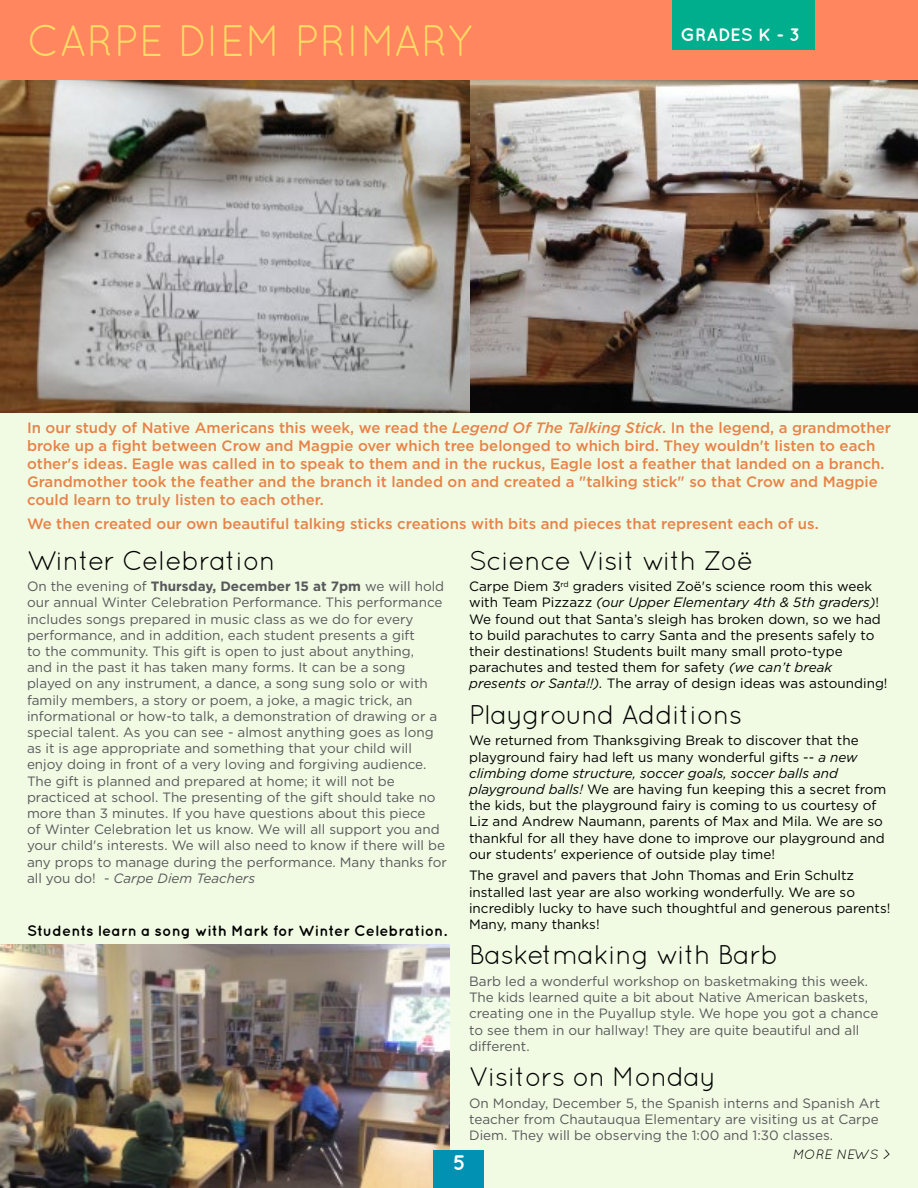
<style>
.page{position:relative;width:918px;height:1188px;background:#fff}
.page>*{position:absolute;margin:0;border:0;box-sizing:border-box;transform-origin:0 0}
.t1{font:44.1px "Quicksand";letter-spacing:.015em;color:#ffda64;scale:.95 1}
.t2{font:27px "Quicksand";letter-spacing:-.02em;color:#000}
.t3{font:700 21px "Quicksand";color:#fff}
.t4{font:700 18px "Quicksand";color:#fff}
.t5{font:500 15px/18px "Gotham";color:#e88247}
.t6{font:700 15px "Quicksand";letter-spacing:.005em;color:#000}
.t7{font:13.5px/16.2px "Gotham";color:#58595b}
.t8{font:13.5px/16.2px "Gotham";color:#000}
.t9{font:italic 13.5px "Quicksand";color:#000}
.s1{font-style:italic}
.s2{font-weight:700}
</style>
<div class="page">
<div style="left:0;top:80px;width:918px;height:1108px;background:#f1fbe3"></div>
<img style="left:0;top:944px;width:450px;height:244px">
<div style="left:0;top:0;width:918px;height:80px;background:#ff865e"></div>
<div style="left:672px;top:0;width:143px;height:50px;background:#00ae8d"></div>
<div style="left:434px;top:1151px;width:50px;height:37px;background:#0091b3"></div>
<img style="left:0;top:81px;width:918px;height:332px">
<h1 class="t1" style="left:27px;top:16px;width:471px">CARPE DIEM PRIMARY</h1>
<h3 class="t4" style="left:681px;top:23px;width:121px">GRADES K - 3</h3>
<p class="t5" style="left:27px;top:419px;width:865px">In our study of Native Americans this week, we read the <span class="s1">Legend Of The Talking Stick</span>. In the legend, a grandmother broke up a fight between Crow and Magpie over which tree belonged to which bird. They wouldn't listen to each other's ideas. Eagle was called in to speak to them and in the ruckus, Eagle lost a feather that landed on a branch.<br>Grandmother took the feather and the branch it landed on and created a "talking stick" so that Crow and Magpie could learn to truly listen to each other.</p>
<p class="t5" style="left:27px;top:514px;width:793px">We then created our own beautiful talking sticks creations with bits and pieces that represent each of us.</p>
<h2 class="t2" style="left:27px;top:545px;width:250px">Winter Celebration</h2>
<p class="t7" style="left:27px;top:578px;width:421px">On the evening of <span class="s2">Thursday, December 15 at 7pm</span> we will hold our annual Winter Celebration Performance. This performance includes songs prepared in music class as we do for every performance, and in addition, each student presents a gift<br>to the community. This gift is open to just about anything,<br>and in the past it has taken many forms. It can be a song played on any instrument, a dance, a song sung solo or with family members, a story or poem, a joke, a magic trick, an informational or how-to talk, a demonstration of drawing or a special talent. As you can see - almost anything goes as long as it is age appropriate and something that your child will enjoy doing in front of a very loving and forgiving audience.<br>The gift is planned and prepared at home; it will not be practiced at school. The presenting of the gift should take no more than 3 minutes. If you have questions about this piece<br>of Winter Celebration let us know. We will all support you and your child's interests. We will also need to know if there will be any props to manage during the performance. Many thanks for all you do! - <span class="s1">Carpe Diem Teachers</span></p>
<p class="t6" style="left:27px;top:922px;width:422px">Students learn a song with Mark for Winter Celebration.</p>
<h2 class="t2" style="left:469px;top:545px;width:285px">Science Visit with Zoë</h2>
<p class="t8" style="left:469px;top:578px;width:420px">Carpe Diem 3<sup>rd</sup> graders visited Zoë's science room this week with Team Pizzazz <span class="s1">(our Upper Elementary 4th &amp; 5th graders)</span>!<br>We found out that Santa’s sleigh has broken down, so we had to build parachutes to carry Santa and the presents safely to their destinations! Students built many small proto-type parachutes and tested them for safety <span class="s1">(we can’t break presents or Santa!!).</span> The array of design ideas was astounding!</p>
<h2 class="t2" style="left:469px;top:699px;width:275px">Playground Additions</h2>
<p class="t8" style="left:469px;top:732px;width:419px">We returned from Thanksgiving Break to discover that the playground fairy had left us many wonderful gifts -- <span class="s1">a new climbing dome structure, soccer goals, soccer balls and playground balls!</span> We are having fun keeping this a secret from the kids, but the playground fairy is coming to us courtesy of Liz and Andrew Naumann, parents of Max and Mila. We are so thankful for all they have done to improve our playground and our students' experience of outside play time!</p>
<p class="t8" style="left:469px;top:867px;width:423px">The gravel and pavers that John Thomas and Erin Schultz installed last year are also working wonderfully. We are so incredibly lucky to have such thoughtful and generous parents!<br>Many, many thanks!</p>
<h2 class="t2" style="left:469px;top:939px;width:311px">Basketmaking with Barb</h2>
<p class="t7" style="left:469px;top:973px;width:411px">Barb led a wonderful workshop on basketmaking this week.<br>The kids learned quite a bit about Native American baskets, creating one in the Puyallup style. We hope you got a chance to see them in our hallway! They are quite beautiful and all different.</p>
<h2 class="t2" style="left:469px;top:1061px;width:249px">Visitors on Monday</h2>
<p class="t7" style="left:469px;top:1095px;width:413px;text-align:justify">On Monday, December 5, the Spanish interns and Spanish Art teacher from Chautauqua Elementary are visiting us at Carpe Diem. They will be observing the 1:00 and 1:30 classes.</p>
<h3 class="t3" style="left:453px;top:1150px;width:14px">5</h3>
<p class="t9" style="left:792px;top:1147px;width:100px">MORE NEWS &gt;</p>
</div>
